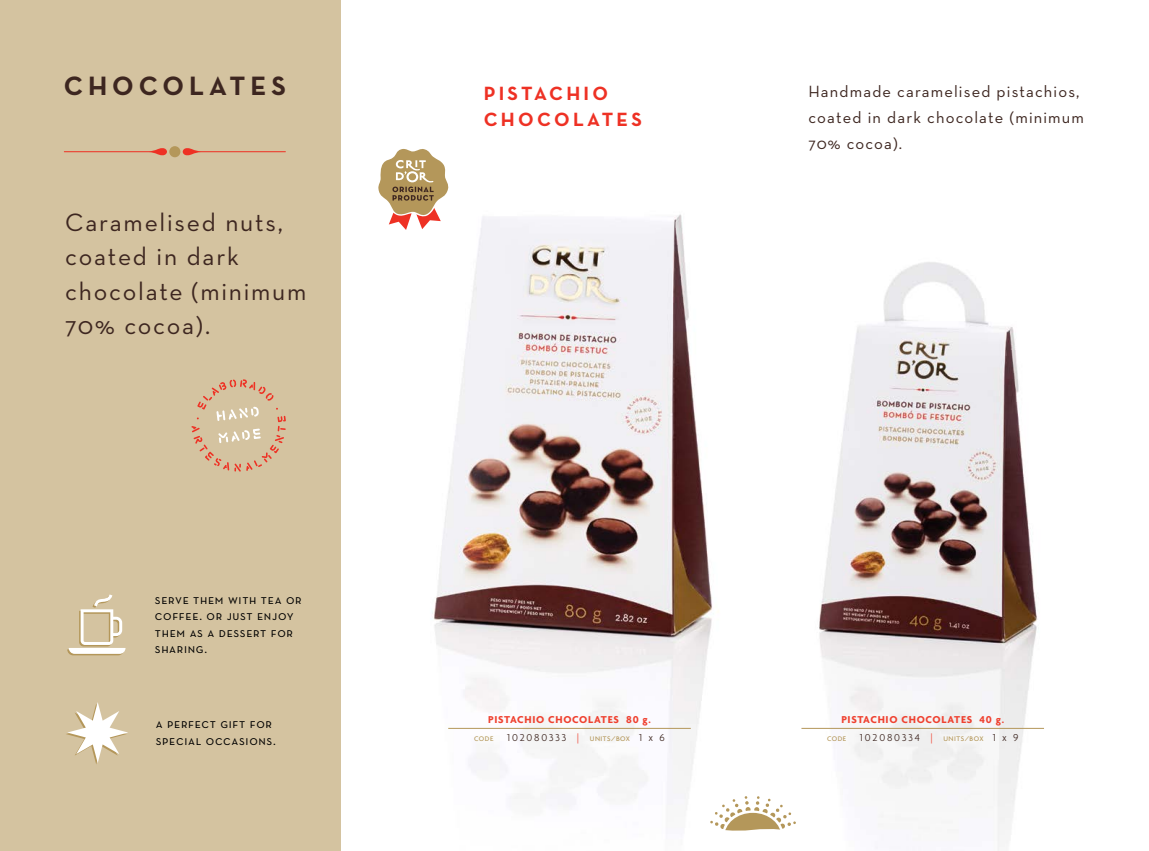
<style>
.page{position:relative;width:1149px;height:851px;background:#fff}
.page>*{position:absolute;margin:0;border:0;box-sizing:border-box;transform-origin:0 0}
.t1{font:27px "Neutra Text Bold SC";letter-spacing:.18em;color:#3d2620}
.t2{font:25.5px/34.5px "Neutra Text";letter-spacing:.07em;color:#3d2620}
.t3{font:19.5px/25.5px "Neutra Text Bold SC";letter-spacing:.17em;color:#ee3124}
.t4{font:16.5px/26.1px "Neutra Text";letter-spacing:.07em;color:#3d2620}
.t5{font:13.5px/16.5px "Neutra Text Book SC";letter-spacing:.05em;color:#000}
.t6{font:700 10.8px "Agenda";letter-spacing:.07em;color:#ef4130}
.t7{font:300 10.8px "Agenda";letter-spacing:.17em;color:#3d2620}
.t8{font:500 7.2px "Agenda";letter-spacing:.07em;color:#b4975a}
.s1{color:#ef4130}
.s2{font-weight:500;font-size:7.2px;color:#b4975a}
</style>
<div class="page">
<img style="left:340px;top:125px;width:379px;height:725px">
<div style="left:0;top:0;width:340px;height:850px;background:#d4c3a0"></div>
<img style="left:801px;top:262px;width:243px;height:588px">
<svg style="left:708px;top:796px;width:88px;height:54px"></svg>
<svg style="left:67px;top:594px;width:58px;height:61px"></svg>
<svg style="left:66px;top:702px;width:62px;height:62px"></svg>
<svg style="left:191px;top:379px;width:95px;height:92px"></svg>
<hr style="left:448px;top:728px;width:242px;height:1px;background:#b4975a">
<hr style="left:801px;top:728px;width:242px;height:1px;background:#b4975a">
<div style="left:169px;top:146px;width:11px;height:11px;background:#b4975a;border-radius:50%"></div>
<svg style="left:183px;top:148px;width:103px;height:7px"></svg>
<svg style="left:64px;top:148px;width:103px;height:7px"></svg>
<svg style="left:378px;top:148px;width:71px;height:82px"></svg>
<h1 class="t1" style="left:64px;top:68px;width:223px">CHOCOLATES</h1>
<h2 class="t2" style="left:65px;top:204px;width:242px">Caramelised nuts, coated in dark chocolate (minimum<br>70% cocoa).</h2>
<p class="t5" style="left:155px;top:590px;width:148px">serve them with tea or coffee. or just enjoy them as a dessert for sharing.</p>
<p class="t5" style="left:156px;top:715px;width:121px">a perfect gift for special occasions.</p>
<h3 class="t3" style="left:483px;top:80px;width:160px">PISTACHIO<br>CHOCOLATES</h3>
<p class="t4" style="left:808px;top:78px;width:277px">Handmade caramelised pistachios, coated in dark chocolate (minimum<br>70% cocoa).</p>
<p class="t6" style="left:488px;top:712px;width:30px">PISTACH</p>
<p class="t6" style="left:532px;top:712px;width:25px">IO CHOCOLA</p>
<p class="t6" style="left:600px;top:712px;width:51px">TES 80 G.</p>
<p class="t8" style="left:474px;top:734px;width:21px">CODE</p>
<p class="t7" style="left:507px;top:731px;width:159px">102080333 <span class="s1">|</span> <span class="s2">UNITS/BOX</span> 1 x 6</p>
<p class="t6" style="left:841px;top:712px;width:30px">PISTACH</p>
<p class="t6" style="left:885px;top:712px;width:25px">IO CHOCOLA</p>
<p class="t6" style="left:953px;top:712px;width:51px">TES 40 G.</p>
<p class="t8" style="left:826px;top:734px;width:21px">CODE</p>
<p class="t7" style="left:859px;top:731px;width:160px">102080334 <span class="s1">|</span> <span class="s2">UNITS/BOX</span> 1 x 9</p>
</div>
